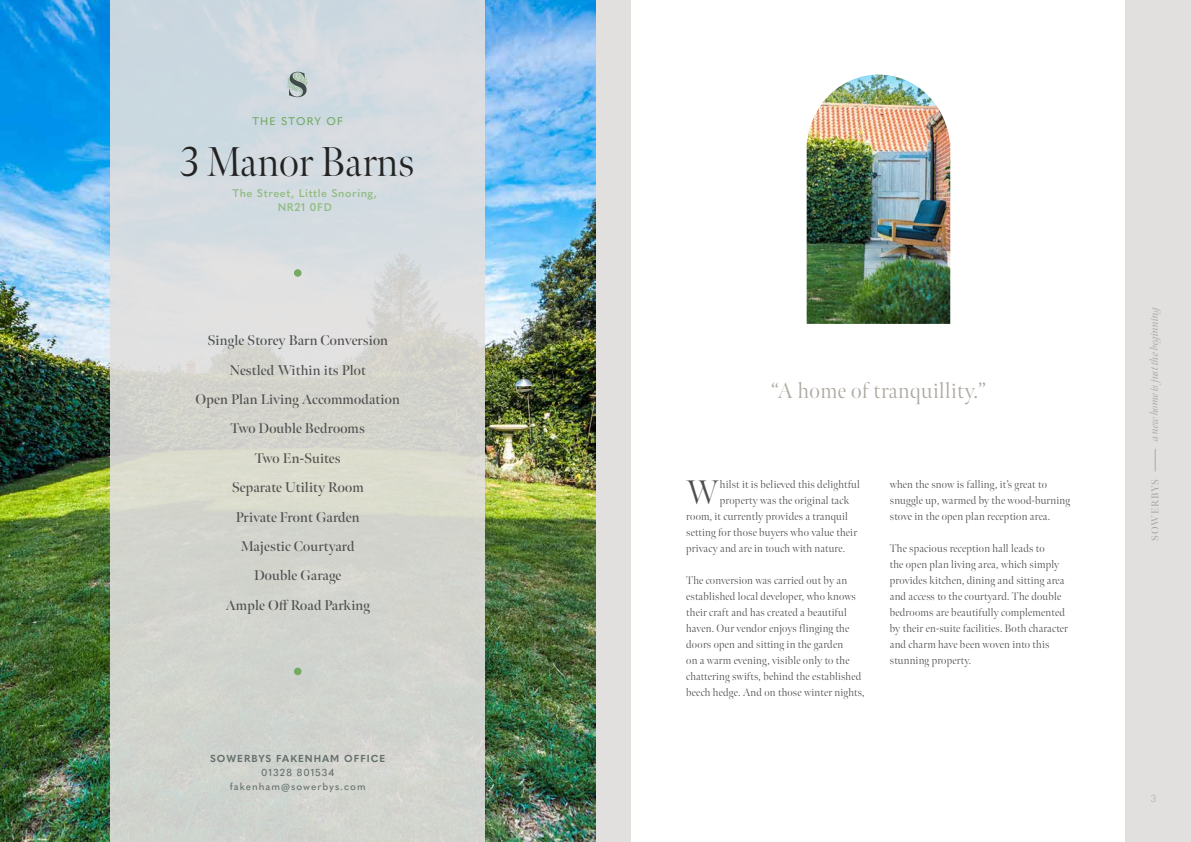
<style>
.page{position:relative;width:1191px;height:842px;background:#fff}
.page>*{position:absolute;margin:0;border:0;box-sizing:border-box;transform-origin:0 0}
.t1{font:300 41.5px "Meno Banner";color:#232323}
.t2{font:300 34px "Meno Banner";color:#4f4f4f}
.t3{font:300 22px "Meno Banner";letter-spacing:.025em;color:#ada8a0}
.t4{font:600 14px/29.3px "Meno Banner";letter-spacing:.01em;color:#4f4f4f;text-align:center}
.t5{font:300 11px/16px "Meno Banner";letter-spacing:.02em;color:#4f4f4f}
.t6{font:600 11px/14px "Quasimoda";letter-spacing:.05em;color:#91bb82;text-align:center}
.t7{font:italic 11px "Meno Banner";letter-spacing:-.01em;color:#ada8a0}
.t8{font:500 11px "Quasimoda";letter-spacing:.1em;color:#76aa63}
.t9{font:500 10px/14px "Quasimoda";letter-spacing:.1em;color:#656f6c;text-align:center}
.t10{font:700 10px "Quasimoda";letter-spacing:.1em;color:#656f6c}
.t11{font:600 10px "Meno Banner";letter-spacing:.08em;color:#ada8a0}
.t12{font:300 10px "Quasimoda";color:#ada8a0}
</style>
<div class="page">
<div style="left:595px;top:0;width:596px;height:842px;background:#e2e0df"></div>
<svg style="left:1155px;top:449px;width:1px;height:22px"></svg>
<img style="left:0;top:0;width:595px;height:842px">
<svg style="left:111px;top:0;width:374px;height:842px;fill:#d3d8d0"></svg>
<div style="left:294px;top:269px;width:7px;height:8px;background:#76aa63;border-radius:50%"></div>
<div style="left:294px;top:668px;width:7px;height:7px;background:#76aa63;border-radius:50%"></div>
<svg style="left:287px;top:72px;width:21px;height:25px"></svg>
<div style="left:631px;top:0;width:494px;height:842px;background:#fff"></div>
<img style="left:806px;top:75px;width:144px;height:249px">
<p class="t8" style="left:252px;top:113px;width:92px">THE STORY OF</p>
<h1 class="t1" style="left:181px;top:137px;width:235px">3 Manor Barns</h1>
<p class="t6" style="left:232px;top:186px;width:146px">The Street, Little Snoring,<br>NR21 0FD</p>
<p class="t4" style="left:196px;top:326px;width:206px">Single Storey Barn Conversion<br>Nestled Within its Plot<br>Open Plan Living Accommodation<br>Two Double Bedrooms<br>Two En-Suites<br>Separate Utility Room<br>Private Front Garden<br>Majestic Courtyard<br>Double Garage<br>Ample Off Road Parking</p>
<p class="t10" style="left:210px;top:750px;width:177px">SOWERBYS FAKENHAM OFFICE</p>
<p class="t9" style="left:230px;top:764px;width:137px">01328 801534 fakenham@sowerbys.com</p>
<h3 class="t3" style="left:771px;top:377px;width:217px">“A home of tranquillity.”</h3>
<h2 class="t2" style="left:686px;top:472px;width:34px">W</h2>
<p class="t5" style="left:720px;top:477px;width:141px">hilst it is believed this delightful</p>
<p class="t5" style="left:720px;top:493px;width:131px">property was the original tack</p>
<p class="t5" style="left:686px;top:509px;width:163px">room, it currently provides a tranquil</p>
<p class="t5" style="left:686px;top:525px;width:172px">setting for those buyers who value their</p>
<p class="t5" style="left:686px;top:541px;width:160px">privacy and are in touch with nature.</p>
<p class="t5" style="left:686px;top:573px;width:180px">The conversion was carried out by an established local developer, who knows their craft and has created a beautiful haven. Our vendor enjoys flinging the doors open and sitting in the garden<br>on a warm evening, visible only to the chattering swifts, behind the established beech hedge. And on those winter nights,</p>
<p class="t5" style="left:889px;top:477px;width:182px">when the snow is falling, it’s great to snuggle up, warmed by the wood-burning stove in the open plan reception area.</p>
<p class="t5" style="left:889px;top:541px;width:180px">The spacious reception hall leads to<br>the open plan living area, which simply provides kitchen, dining and sitting area and access to the courtyard. The double bedrooms are beautifully complemented by their en-suite facilities. Both character and charm have been woven into this stunning property.</p>
<p class="t7" style="left:1147px;top:441px;width:138px;rotate:-90deg">a new home is just the beginning</p>
<p class="t11" style="left:1149px;top:541px;width:63px;rotate:-90deg">SOWERBYS</p>
<p class="t12" style="left:1150px;top:791px;width:7px">3</p>
</div>
